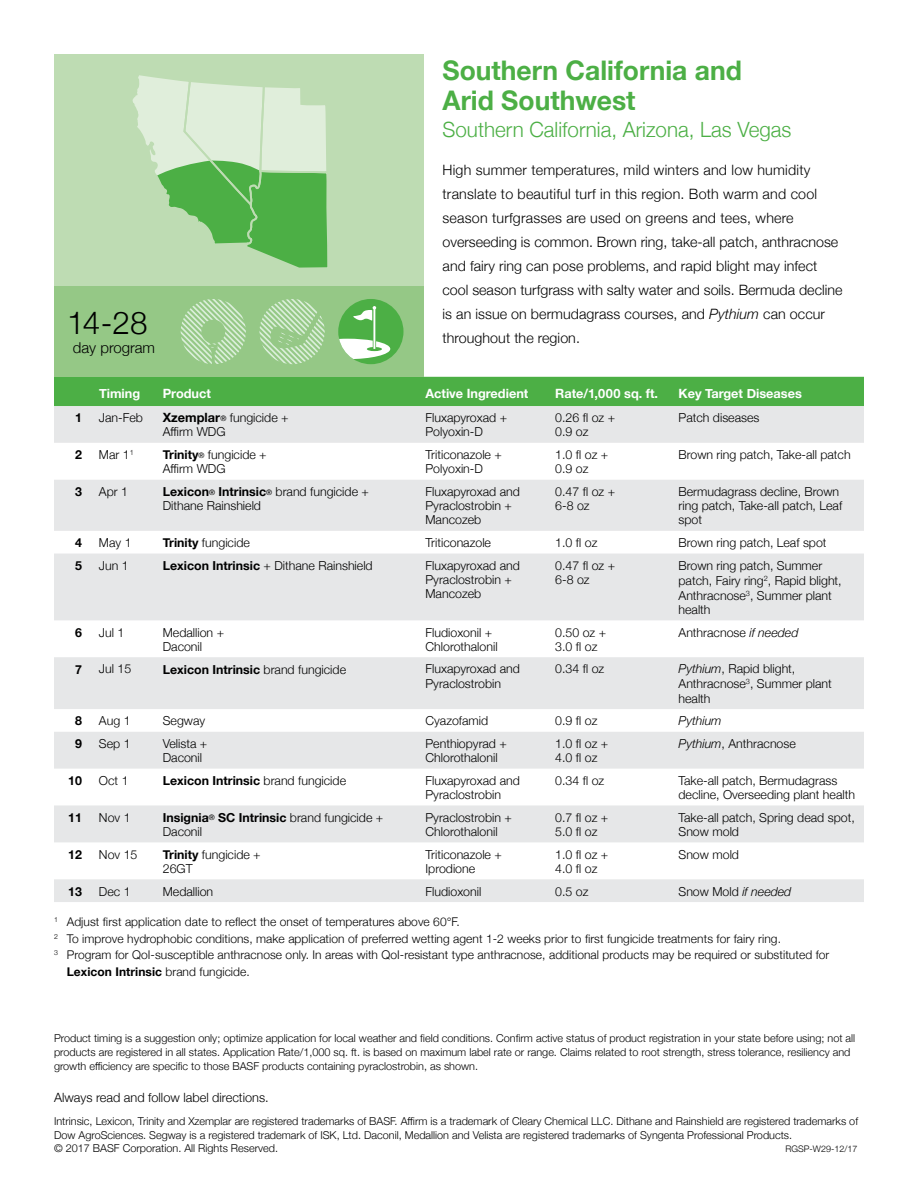
<style>
.page{position:relative;width:918px;height:1188px;background:#fff}
.page>*{position:absolute;margin:0;border:0;box-sizing:border-box;transform-origin:0 0}
.t1{font:300 31.5px "Helvetica Neue";color:#000}
.t2{font:700 27px/30px "Helvetica Neue";color:#4caf45}
.t3{font:300 21px "Helvetica Neue";color:#4caf45}
.t4{font:300 15px "Helvetica Neue";color:#000}
.t5{font:300 14.25px/24px "Helvetica Neue";letter-spacing:.005em;color:#000}
.t6{font:700 12.75px "Helvetica Neue";color:#fff}
.t7{font:300 12.75px "Helvetica Neue";color:#000}
.t8{font:300 12.3px/14.2px "Helvetica Neue";color:#000}
.t9{font:700 12.3px "Helvetica Neue";color:#000}
.t10{font:italic 300 12.3px "Helvetica Neue";color:#000}
.t11{font:300 12px "Helvetica Neue";letter-spacing:.005em;color:#000}
.t12{font:700 12px "Helvetica Neue";letter-spacing:.005em;color:#000}
.t13{font:300 10.8px/14px "Helvetica Neue";color:#000}
.t14{font:300 9px "Helvetica Neue";color:#000}
.s1{font-style:italic}
.s2{font-weight:700;font-size:12.75px}
.s3{font-weight:400;font-size:7.5px}
.s4{font-weight:700}
.s5{font-weight:300}
</style>
<div class="page">
<div style="left:54px;top:54px;width:370px;height:232px;background:#bedcb3"></div>
<svg style="left:132px;top:75px;width:196px;height:193px"></svg>
<div style="left:54px;top:377px;width:810px;height:29px;background:#4caf45"></div>
<svg style="left:54px;top:406px;width:810px;height:496px;fill:#e6e7e8"></svg>
<div style="left:54px;top:286px;width:370px;height:91px;background:#95c886"></div>
<div style="left:338px;top:299px;width:65px;height:65px;background:#4caf45;border-radius:50%"></div>
<svg style="left:338px;top:306px;width:52px;height:53px"></svg>
<svg style="left:259px;top:299px;width:66px;height:66px"></svg>
<svg style="left:180px;top:299px;width:66px;height:65px"></svg>
<h1 class="t1" style="left:67px;top:297px;width:82px">14-28</h1>
<p class="t4" style="left:73px;top:335px;width:84px">day program</p>
<h2 class="t2" style="left:443px;top:56px;width:301px">Southern California and<br>Arid Southwest</h2>
<h3 class="t3" style="left:443px;top:113px;width:350px">Southern California, Arizona, Las Vegas</h3>
<p class="t5" style="left:443px;top:157px;width:401px">High summer temperatures, mild winters and low humidity translate to beautiful turf in this region. Both warm and cool season turfgrasses are used on greens and tees, where overseeding is common. Brown ring, take-all patch, anthracnose and fairy ring can pose problems, and rapid blight may infect cool season turfgrass with salty water and soils. Bermuda decline is an issue on bermudagrass courses, and <span class="s1">Pythium</span> can occur throughout the region.</p>
<p class="t6" style="left:99px;top:383px;width:43px">Timing</p>
<p class="t6" style="left:163px;top:383px;width:50px">Product</p>
<p class="t6" style="left:426px;top:383px;width:104px">Active Ingredient</p>
<p class="t6" style="left:555px;top:383px;width:104px">Rate/1,000 sq. ft.</p>
<p class="t6" style="left:679px;top:383px;width:125px">Key Target Diseases</p>
<p class="t9" style="left:75px;top:408px;width:8px">1</p>
<p class="t8" style="left:99px;top:409px;width:46px">Jan-Feb</p>
<p class="t8" style="left:163px;top:410px;width:127px"><span class="s2">Xzemplar</span><span class="s3">®</span> fungicide +<br>Affirm WDG</p>
<p class="t8" style="left:425px;top:409px;width:83px">Fluxapyroxad +<br>Polyoxin-D</p>
<p class="t8" style="left:555px;top:409px;width:61px">0.26 fl oz +<br>0.9 oz</p>
<p class="t8" style="left:679px;top:409px;width:82px">Patch diseases</p>
<p class="t9" style="left:75px;top:445px;width:8px">2</p>
<p class="t8" style="left:99px;top:447px;width:36px">Mar 1<sup>1</sup></p>
<p class="t8" style="left:163px;top:447px;width:105px"><span class="s4">Trinity</span><span class="s3">®</span> fungicide +<br>Affirm WDG</p>
<p class="t8" style="left:425px;top:447px;width:78px">Triticonazole +<br>Polyoxin-D</p>
<p class="t8" style="left:555px;top:447px;width:55px">1.0 fl oz +<br>0.9 oz</p>
<p class="t8" style="left:679px;top:447px;width:174px">Brown ring patch, Take-all patch</p>
<p class="t9" style="left:75px;top:482px;width:8px">3</p>
<p class="t8" style="left:99px;top:484px;width:31px">Apr 1</p>
<p class="t8" style="left:163px;top:484px;width:208px"><span class="s4">Lexicon</span><span class="s3">®</span> <span class="s4">Intrinsic</span><span class="s3">®</span> brand fungicide +<br>Dithane Rainshield</p>
<p class="t8" style="left:425px;top:484px;width:96px">Fluxapyroxad and<br>Pyraclostrobin +<br>Mancozeb</p>
<p class="t8" style="left:555px;top:484px;width:61px">0.47 fl oz +<br>6-8 oz</p>
<p class="t8" style="left:679px;top:484px;width:165px">Bermudagrass decline, Brown ring patch, Take-all patch, Leaf spot</p>
<p class="t9" style="left:75px;top:533px;width:8px">4</p>
<p class="t8" style="left:99px;top:535px;width:34px">May 1</p>
<p class="t8" style="left:163px;top:535px;width:89px"><span class="s4">Trinity</span> fungicide</p>
<p class="t8" style="left:425px;top:535px;width:67px">Triticonazole</p>
<p class="t8" style="left:555px;top:535px;width:44px">1.0 fl oz</p>
<p class="t8" style="left:679px;top:535px;width:150px">Brown ring patch, Leaf spot</p>
<p class="t9" style="left:75px;top:556px;width:8px">5</p>
<p class="t8" style="left:99px;top:557px;width:31px">Jun 1</p>
<p class="t8" style="left:163px;top:557px;width:211px"><span class="s4">Lexicon Intrinsic</span> + Dithane Rainshield</p>
<p class="t8" style="left:425px;top:557px;width:96px">Fluxapyroxad and<br>Pyraclostrobin +<br>Mancozeb</p>
<p class="t8" style="left:555px;top:557px;width:61px">0.47 fl oz +<br>6-8 oz</p>
<p class="t8" style="left:679px;top:557px;width:165px;line-height:14.7px">Brown ring patch, Summer patch, Fairy ring<sup>2</sup>, Rapid blight,<br>Anthracnose<sup>3</sup>, Summer plant health</p>
<p class="t9" style="left:75px;top:623px;width:8px">6</p>
<p class="t8" style="left:99px;top:624px;width:27px">Jul 1</p>
<p class="t8" style="left:163px;top:624px;width:63px">Medallion +<br>Daconil</p>
<p class="t8" style="left:425px;top:624px;width:74px">Fludioxonil +<br>Chlorothalonil</p>
<p class="t8" style="left:555px;top:624px;width:52px">0.50 oz +<br>3.0 fl oz</p>
<p class="t8" style="left:679px;top:624px;width:121px">Anthracnose <span class="s1">if needed</span></p>
<p class="t9" style="left:75px;top:660px;width:8px">7</p>
<p class="t8" style="left:99px;top:661px;width:34px">Jul 15</p>
<p class="t9" style="left:163px;top:660px;width:185px">Lexicon Intrinsic <span class="s5">brand fungicide</span></p>
<p class="t8" style="left:425px;top:661px;width:96px">Fluxapyroxad and<br>Pyraclostrobin</p>
<p class="t8" style="left:555px;top:661px;width:51px">0.34 fl oz</p>
<p class="t8" style="left:679px;top:661px;width:155px;line-height:14.7px"><span class="s1">Pythium</span>, Rapid blight,<br>Anthracnose<sup>3</sup>, Summer plant health</p>
<p class="t9" style="left:75px;top:711px;width:8px">8</p>
<p class="t8" style="left:99px;top:713px;width:33px">Aug 1</p>
<p class="t8" style="left:163px;top:713px;width:44px">Segway</p>
<p class="t8" style="left:425px;top:713px;width:64px">Cyazofamid</p>
<p class="t8" style="left:555px;top:713px;width:44px">0.9 fl oz</p>
<p class="t10" style="left:679px;top:711px;width:45px">Pythium</p>
<p class="t9" style="left:75px;top:734px;width:8px">9</p>
<p class="t8" style="left:99px;top:736px;width:33px">Sep 1</p>
<p class="t8" style="left:163px;top:736px;width:46px">Velista +<br>Daconil</p>
<p class="t8" style="left:425px;top:736px;width:83px">Penthiopyrad +<br>Chlorothalonil</p>
<p class="t8" style="left:555px;top:736px;width:55px">1.0 fl oz +<br>4.0 fl oz</p>
<p class="t8" style="left:679px;top:736px;width:119px"><span class="s1">Pythium</span>, Anthracnose</p>
<p class="t9" style="left:68px;top:771px;width:15px">10</p>
<p class="t8" style="left:99px;top:772px;width:31px">Oct 1</p>
<p class="t9" style="left:163px;top:771px;width:185px">Lexicon Intrinsic <span class="s5">brand fungicide</span></p>
<p class="t8" style="left:425px;top:772px;width:96px">Fluxapyroxad and<br>Pyraclostrobin</p>
<p class="t8" style="left:555px;top:772px;width:51px">0.34 fl oz</p>
<p class="t8" style="left:679px;top:772px;width:178px">Take-all patch, Bermudagrass decline, Overseeding plant health</p>
<p class="t9" style="left:68px;top:808px;width:15px">11</p>
<p class="t8" style="left:99px;top:809px;width:33px">Nov 1</p>
<p class="t8" style="left:163px;top:809px;width:222px"><span class="s4">Insignia</span><span class="s3">®</span> <span class="s4">SC Intrinsic</span> brand fungicide +<br>Daconil</p>
<p class="t8" style="left:425px;top:809px;width:88px">Pyraclostrobin +<br>Chlorothalonil</p>
<p class="t8" style="left:555px;top:809px;width:55px">0.7 fl oz +<br>5.0 fl oz</p>
<p class="t8" style="left:679px;top:809px;width:178px">Take-all patch, Spring dead spot,<br>Snow mold</p>
<p class="t9" style="left:68px;top:845px;width:15px">12</p>
<p class="t8" style="left:99px;top:846px;width:40px">Nov 15</p>
<p class="t8" style="left:163px;top:846px;width:99px"><span class="s4">Trinity</span> fungicide +<br>26GT</p>
<p class="t8" style="left:425px;top:846px;width:78px">Triticonazole +<br>Iprodione</p>
<p class="t8" style="left:555px;top:846px;width:55px">1.0 fl oz +<br>4.0 fl oz</p>
<p class="t8" style="left:679px;top:846px;width:62px">Snow mold</p>
<p class="t9" style="left:68px;top:882px;width:15px">13</p>
<p class="t8" style="left:99px;top:883px;width:33px">Dec 1</p>
<p class="t8" style="left:163px;top:883px;width:52px">Medallion</p>
<p class="t8" style="left:425px;top:883px;width:57px">Fludioxonil</p>
<p class="t8" style="left:555px;top:883px;width:35px">0.5 oz</p>
<p class="t8" style="left:679px;top:883px;width:114px">Snow Mold <span class="s1">if needed</span></p>
<p class="t11" style="left:54px;top:912px;width:407px"><sup>1</sup> Adjust first application date to reflect the onset of temperatures above 60°F.</p>
<p class="t11" style="left:54px;top:929px;width:729px"><sup>2</sup> To improve hydrophobic conditions, make application of preferred wetting agent 1-2 weeks prior to first fungicide treatments for fairy ring.</p>
<p class="t11" style="left:54px;top:945px;width:777px"><sup>3</sup> Program for QoI-susceptible anthracnose only. In areas with QoI-resistant type anthracnose, additional products may be required or substituted for</p>
<p class="t12" style="left:67px;top:962px;width:185px">Lexicon Intrinsic <span class="s5">brand fungicide.</span></p>
<p class="t13" style="left:54px;top:1031px;width:803px">Product timing is a suggestion only; optimize application for local weather and field conditions. Confirm active status of product registration in your state before using; not all products are registered in all states. Application Rate/1,000 sq. ft. is based on maximum label rate or range. Claims related to root strength, stress tolerance, resiliency and growth efficiency are specific to those BASF products containing pyraclostrobin, as shown.</p>
<p class="t7" style="left:54px;top:1087px;width:216px">Always read and follow label directions.</p>
<p class="t13" style="left:54px;top:1113px;width:806px">Intrinsic, Lexicon, Trinity and Xzemplar are registered trademarks of BASF. Affirm is a trademark of Cleary Chemical LLC. Dithane and Rainshield are registered trademarks of<br>Dow AgroSciences. Segway is a registered trademark of ISK, Ltd. Daconil, Medallion and Velista are registered trademarks of Syngenta Professional Products.<br>© 2017 BASF Corporation. All Rights Reserved.</p>
<p class="t14" style="left:785px;top:1142px;width:74px">RGSP-W29-12/17</p>
</div>
